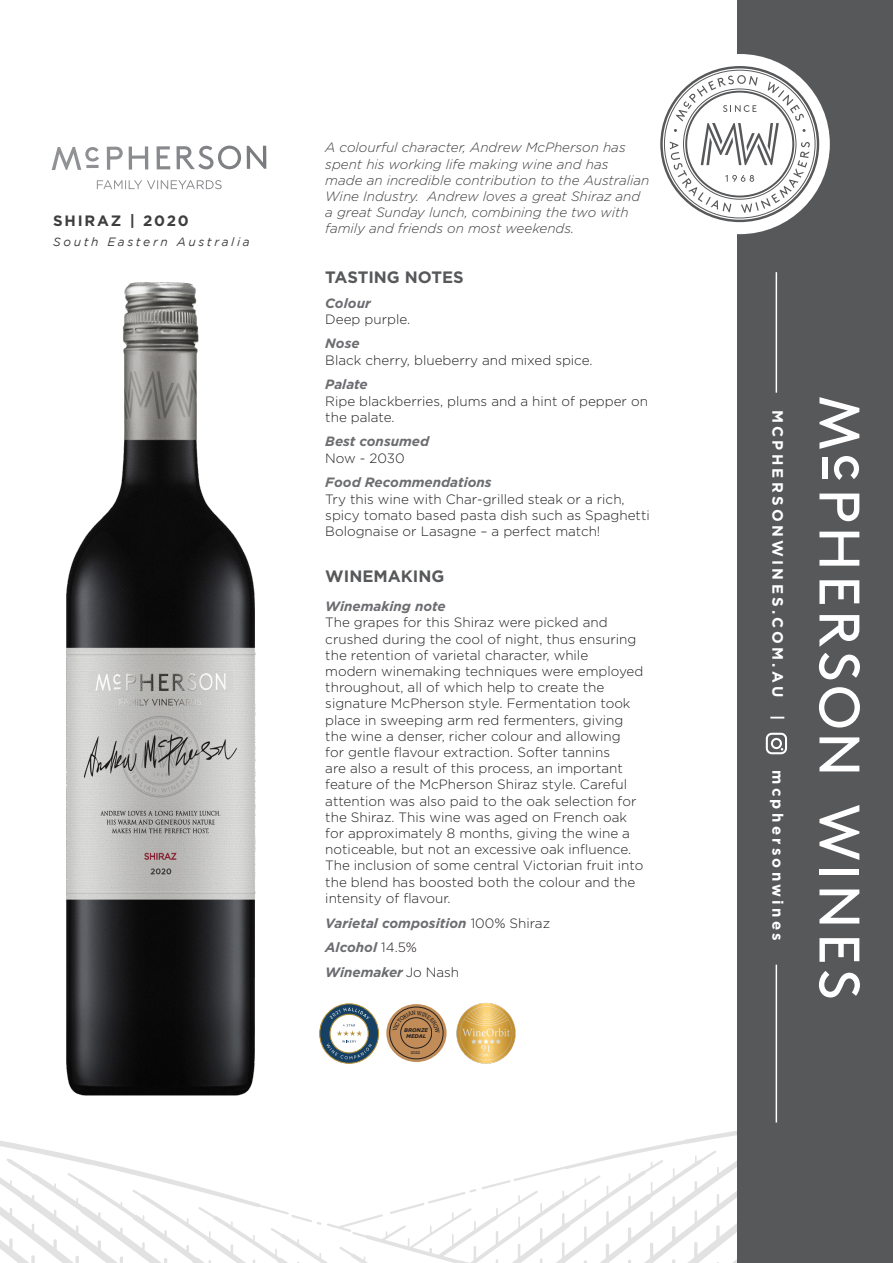
<style>
.page{position:relative;width:893px;height:1263px;background:#fff}
.page>*{position:absolute;margin:0;border:0;box-sizing:border-box;transform-origin:0 0}
.t1{font:700 16.5px "Gotham";color:#57585a}
.t2{font:700 15px "Gotham";letter-spacing:.22em;color:#fff}
.t3{font:700 15px "Gotham";letter-spacing:.12em;color:#3e3e3f}
.t4{font:300 13.5px/16.2px "Gotham";color:#231f20}
.t5{font:italic 300 13.5px/16.2px "Gotham";color:#3e3e3f}
.t6{font:italic 700 13.5px "Gotham";color:#6c6d70}
.t7{font:italic 12px "Gotham";letter-spacing:.22em;color:#3e3e3f}
.t8{font:italic 700 5.1px/6.1px "Verdana";color:#231f20;text-align:center}
.t9{font:4.2px "Rockwell";color:#231f20}
.s1{font-weight:700;font-style:italic;color:#6c6d70}
.s2{font-weight:300;font-style:normal;color:#231f20}
</style>
<div class="page">
<svg style="left:0;top:1110px;width:738px;height:153px"></svg>
<div style="left:738px;top:0;width:155px;height:1263px;background:#57585a"></div>
<svg style="left:819px;top:805px;width:40px;height:118px"></svg>
<svg style="left:819px;top:938px;width:40px;height:24px"></svg>
<svg style="left:819px;top:971px;width:41px;height:26px"></svg>
<svg style="left:819px;top:493px;width:40px;height:28px"></svg>
<svg style="left:819px;top:532px;width:41px;height:239px"></svg>
<svg style="left:819px;top:397px;width:40px;height:52px"></svg>
<div style="left:823px;top:458px;width:5px;height:21px;background:#fff"></div>
<svg style="left:826px;top:456px;width:33px;height:24px"></svg>
<div style="left:650px;top:54px;width:180px;height:180px;background:#fff;border-radius:50%"></div>
<svg style="left:660px;top:66px;width:159px;height:156px"></svg>
<hr style="left:776px;top:272px;width:1px;height:121px;background:#fff">
<hr style="left:776px;top:965px;width:1px;height:157px;background:#fff">
<svg style="left:766px;top:733px;width:21px;height:21px"></svg>
<img style="left:53px;top:282px;width:216px;height:835px">
<svg style="left:319px;top:1003px;width:60px;height:61px"></svg>
<svg style="left:52px;top:146px;width:214px;height:43px"></svg>
<svg style="left:386px;top:1004px;width:61px;height:58px"></svg>
<div style="left:389px;top:1007px;width:54px;height:52px;border:1px solid #231f20;border-radius:50%"></div>
<img style="left:456px;top:1002px;width:60px;height:62px">
<svg style="left:393px;top:1011px;width:46px;height:39px;background:#b58453"></svg>
<p class="t3" style="left:53px;top:211px;width:137px">SHIRAZ | 2020</p>
<p class="t7" style="left:53px;top:234px;width:198px">South Eastern Australia</p>
<p class="t5" style="left:325px;top:139px;width:326px">A colourful character, Andrew McPherson has spent his working life making wine and has<br>made an incredible contribution to the Australian Wine Industry. Andrew loves a great Shiraz and a great Sunday lunch, combining the two with family and friends on most weekends.</p>
<p class="t1" style="left:325px;top:266px;width:140px">TASTING NOTES</p>
<p class="t6" style="left:325px;top:294px;width:47px">Colour</p>
<p class="t4" style="left:325px;top:310px;width:86px">Deep purple.</p>
<p class="t6" style="left:325px;top:335px;width:36px">Nose</p>
<p class="t4" style="left:325px;top:351px;width:269px">Black cherry, blueberry and mixed spice.</p>
<p class="t6" style="left:325px;top:376px;width:44px">Palate</p>
<p class="t4" style="left:325px;top:392px;width:324px">Ripe blackberries, plums and a hint of pepper on the palate.</p>
<p class="t6" style="left:325px;top:433px;width:105px">Best consumed</p>
<p class="t4" style="left:325px;top:449px;width:81px">Now - 2030</p>
<p class="t6" style="left:325px;top:474px;width:168px">Food Recommendations</p>
<p class="t4" style="left:325px;top:490px;width:326px">Try this wine with Char-grilled steak or a rich, spicy tomato based pasta dish such as Spaghetti<br>Bolognaise or Lasagne – a perfect match!</p>
<p class="t1" style="left:325px;top:565px;width:121px">WINEMAKING</p>
<p class="t4" style="left:325px;top:598px;width:320px"><span class="s1">Winemaking note<br></span>The grapes for this Shiraz were picked and crushed during the cool of night, thus ensuring the retention of varietal character, while modern winemaking techniques were employed throughout, all of which help to create the signature McPherson style. Fermentation took place in sweeping arm red fermenters, giving the wine a denser, richer colour and allowing<br>for gentle flavour extraction. Softer tannins<br>are also a result of this process, an important feature of the McPherson Shiraz style. Careful attention was also paid to the oak selection for the Shiraz. This wine was aged on French oak for approximately 8 months, giving the wine a noticeable, but not an excessive oak influence.<br>The inclusion of some central Victorian fruit into the blend has boosted both the colour and the intensity of flavour.</p>
<p class="t6" style="left:325px;top:914px;width:226px">Varietal composition <span class="s2">100% Shiraz</span></p>
<p class="t6" style="left:325px;top:938px;width:93px">Alcohol <span class="s2">14.5%</span></p>
<p class="t6" style="left:325px;top:963px;width:135px">Winemaker <span class="s2">Jo Nash</span></p>
<p class="t8" style="left:404px;top:1027px;width:26px">BRONZE<br>MEDAL</p>
<p class="t9" style="left:411px;top:1050px;width:11px;rotate:-1deg">2022</p>
<p class="t2" style="left:788px;top:410px;width:312px;rotate:90deg">MCPHERSONWINES.COM.AU |</p>
<p class="t2" style="left:788px;top:770px;width:172px;rotate:90deg">mcphersonwines</p>
</div>
